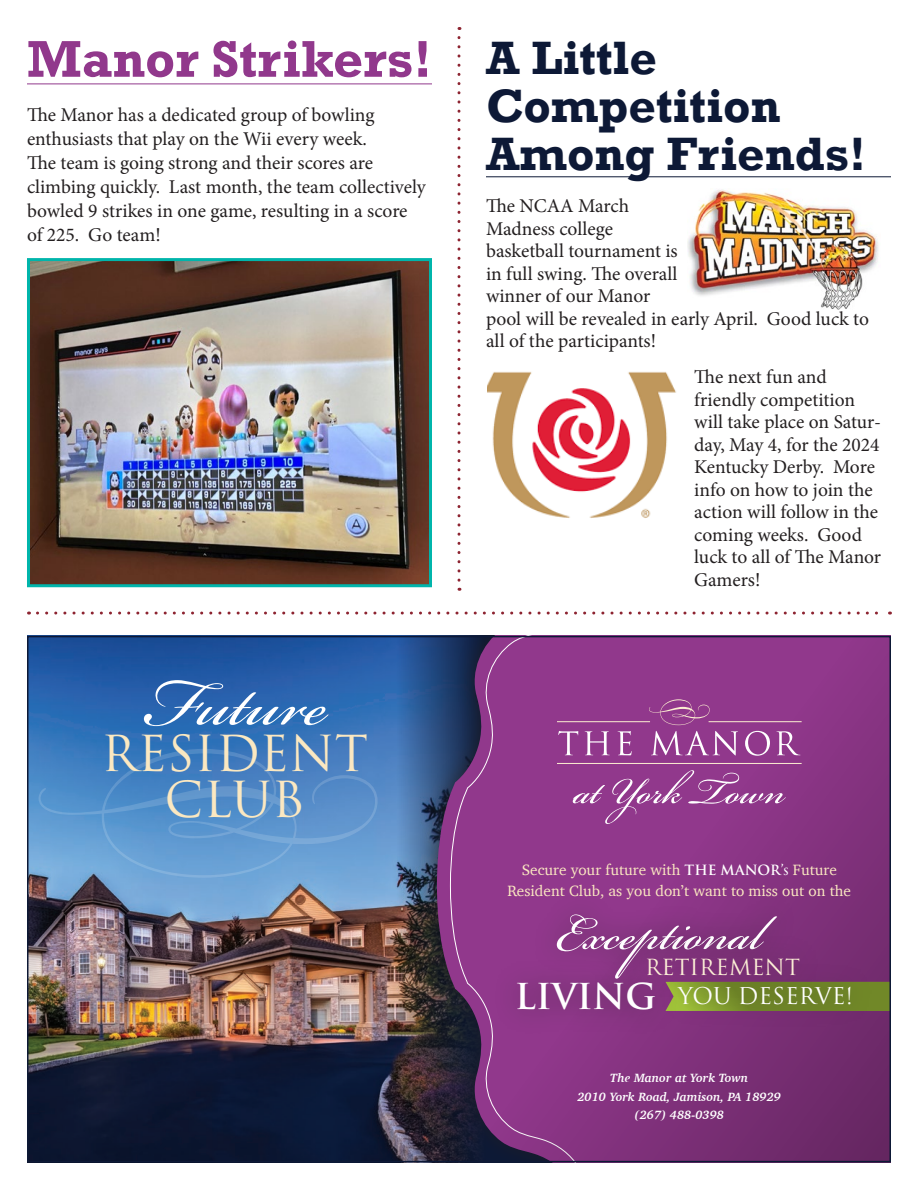
<style>
.page{position:relative;width:918px;height:1188px;background:#fff}
.page>*{position:absolute;margin:0;border:0;box-sizing:border-box;transform-origin:0 0}
.t1{font:102.15px "Bickham Script Pro";letter-spacing:.01em;color:#fff}
.t2{font:73.95px "Bickham Script Pro";color:#fff}
.t3{font:700 52.5px "Rockwell";color:#91388c}
.t4{font:48.3px/45.2px "Trajan";color:#fbe8c1;text-align:center}
.t5{font:700 48px/48px "Rockwell";color:#0d1936}
.t6{font:22.5px "Trajan";color:#fff}
.t7{font:21.6px "Trajan";color:#fcefd6}
.t8{font:19.5px/22.5px "Minion Pro";color:#231f20}
.t9{font:15.3px/21.1px "Charter";color:#fbe8c1;text-align:center}
.t10{font:italic 700 12.3px/18.3px "Charter";color:#fff;text-align:center}
.s1{font-family:"Trajan";font-weight:700;font-size:13.8px;color:#fff}
.s2{font-family:"Trajan";font-weight:700;font-size:9.6px;color:#fff}
.s3{font-weight:700;font-size:34.8px}
</style>
<div class="page">
<svg style="left:37px;top:612px;width:854px;height:3px"></svg>
<img style="left:30px;top:639px;width:858px;height:520px">
<svg style="left:458px;top:38px;width:2px;height:553px"></svg>
<img style="left:31px;top:262px;width:397px;height:321px">
<div style="left:27px;top:258px;width:405px;height:329px;border:3px solid #00b5ab"></div>
<hr style="left:27px;top:84px;width:405px;height:1px;background:#91388c">
<hr style="left:486px;top:176px;width:405px;height:1px;background:#0d1936">
<img style="left:488px;top:372px;width:188px;height:146px">
<img style="left:687px;top:189px;width:191px;height:121px">
<p class="t3" style="left:27px;top:27px;width:406px">Manor Strikers!</p>
<p class="t8" style="left:27px;top:103px;width:400px;line-height:24px">The Manor has a dedicated group of bowling enthusiasts that play on the Wii every week.<br>The team is going strong and their scores are climbing quickly. Last month, the team collectively bowled 9 strikes in one game, resulting in a score of 225. Go team!</p>
<p class="t1" style="left:142px;top:629px;width:190px">Future</p>
<p class="t4" style="left:101px;top:732px;width:269px">RESIDENT<br>CLUB</p>
<p class="t5" style="left:486px;top:34px;width:382px">A Little<br>Competition<br>Among Friends!</p>
<p class="t8" style="left:486px;top:195px;width:385px">The NCAA March<br>Madness college<br>basketball tournament is<br>in full swing. The overall<br>winner of our Manor<br>pool will be revealed in early April. Good luck to all of the participants!</p>
<p class="t8" style="left:694px;top:366px;width:188px">The next fun and friendly competition will take place on Satur&shy;day, May 4, for the 2024<br>Kentucky Derby. More info on how to join the action will follow in the coming weeks. Good luck to all of The Manor<br>Gamers!</p>
<p class="t9" style="left:508px;top:859px;width:345px">Secure your future with <span class="s1">THE MANOR’</span><span class="s2">s</span> Future<br>Resident Club, as you don’t want to miss out on the</p>
<p class="t2" style="left:555px;top:880px;width:210px">Exceptional</p>
<p class="t7" style="left:645px;top:954px;width:156px">RETIREMENT</p>
<p class="t6" style="left:515px;top:982px;width:339px"><span class="s3">LIVING</span> YOU DESERVE!</p>
<p class="t10" style="left:577px;top:1069px;width:205px">The Manor at York Town<br>2010 York Road, Jamison, PA 18929 (267) 488-0398</p>
</div>
